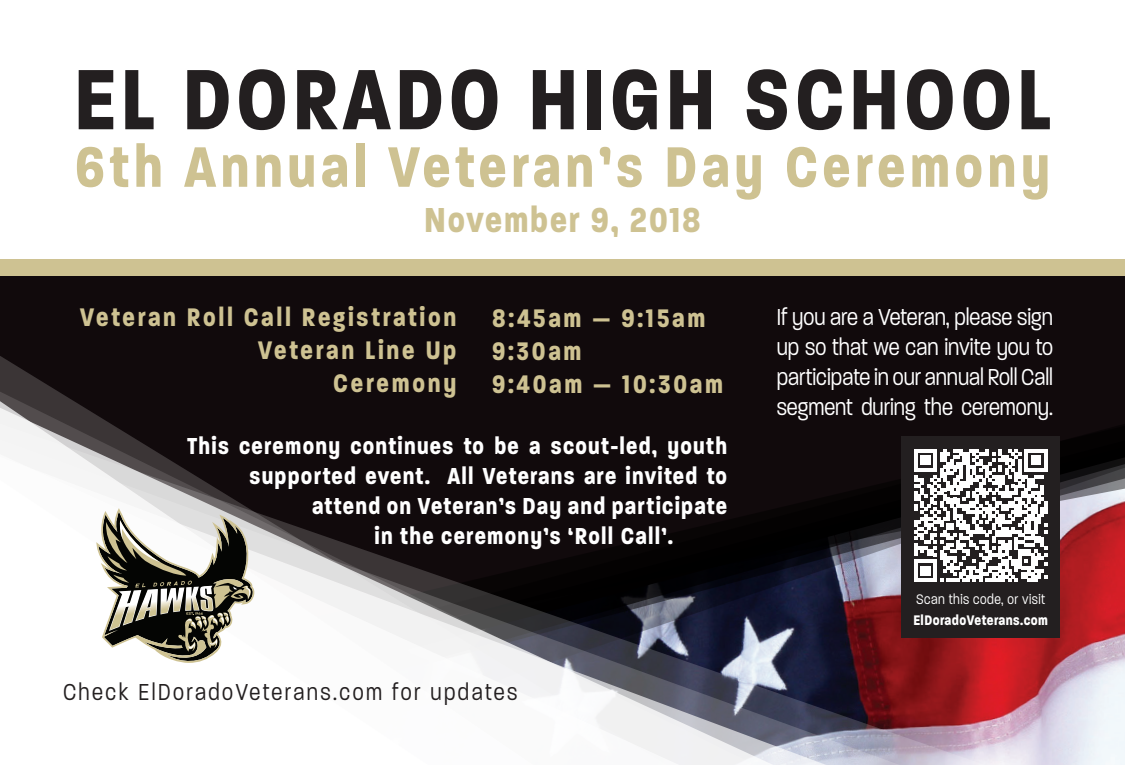
<style>
.page{position:relative;width:1125px;height:765px;background:#fff}
.page>*{position:absolute;margin:0;border:0;box-sizing:border-box;transform-origin:0 0}
.t1{font:700 92.5px "Paralucent Cond";letter-spacing:.05em;color:#231f20}
.t2{font:700 61.5px "Paralucent Cond";letter-spacing:.075em;color:#cec292}
.t3{font:700 37.5px "Paralucent Cond";letter-spacing:.05em;color:#cec292}
.t4{font:700 27.5px/33px "Paralucent Cond";letter-spacing:.1em;color:#cec292}
.t5{font:700 25px "Paralucent Cond";letter-spacing:.05em;color:#fff}
.t6{font:300 25px/30px "Paralucent Cond";color:#fff;text-align:justify}
.t7{font:300 25px "Paralucent Cond";letter-spacing:.1em;color:#231f20}
.t8{font:700 15px "Paralucent Cond";letter-spacing:.03em;color:#fff}
.t9{font:300 15px "Paralucent Cond";letter-spacing:.03em;color:#fff}
</style>
<div class="page">
<div style="left:0;top:268px;width:1125px;height:497px;background:#110a0c"></div>
<div style="left:0;top:260px;width:1125px;height:16px;background:#cec292"></div>
<svg style="left:1075px;top:426px;width:50px;height:222px"></svg>
<svg style="left:1038px;top:438px;width:37px;height:327px;background:#ab7682"></svg>
<svg style="left:0;top:376px;width:114px;height:50px"></svg>
<svg style="left:0;top:426px;width:1038px;height:339px"></svg>
<svg style="left:96px;top:508px;width:159px;height:156px"></svg>
<div style="left:901px;top:436px;width:159px;height:159px;background:#231f20"></div>
<svg style="left:914px;top:449px;width:133px;height:133px"></svg>
<div style="left:901px;top:590px;width:159px;height:47px;background:#231f20"></div>
<h1 class="t1" style="left:74px;top:44px;width:979px">EL DORADO HIGH SCHOOL</h1>
<h2 class="t2" style="left:75px;top:130px;width:976px">6th Annual Veteran’s Day Ceremony</h2>
<h3 class="t3" style="left:424px;top:197px;width:278px">November 9, 2018</h3>
<p class="t4" style="left:80px;top:301px;width:378px;text-align:right">Veteran Roll Call Registration<br>Veteran Line Up<br>Ceremony</p>
<p class="t6" style="left:777px;top:302px;width:278px">If you are a Veteran, please sign up so that we can invite you to participate in our annual Roll Call segment during the ceremony.</p>
<p class="t4" style="left:492px;top:302px;width:232px">8:45am — 9:15am<br>9:30am<br>9:40am — 10:30am</p>
<p class="t5" style="left:187px;top:431px;width:542px">This ceremony continues to be a scout-led, youth</p>
<p class="t5" style="left:250px;top:461px;width:479px">supported event. All Veterans are invited to</p>
<p class="t5" style="left:312px;top:491px;width:416px">attend on Veteran’s Day and participate</p>
<p class="t5" style="left:375px;top:521px;width:300px">in the ceremony’s ‘Roll Call’.</p>
<p class="t7" style="left:63px;top:678px;width:456px">Check ElDoradoVeterans.com for updates</p>
<p class="t9" style="left:916px;top:591px;width:131px">Scan this code, or visit</p>
<p class="t8" style="left:913px;top:611px;width:136px">ElDoradoVeterans.com</p>
</div>
